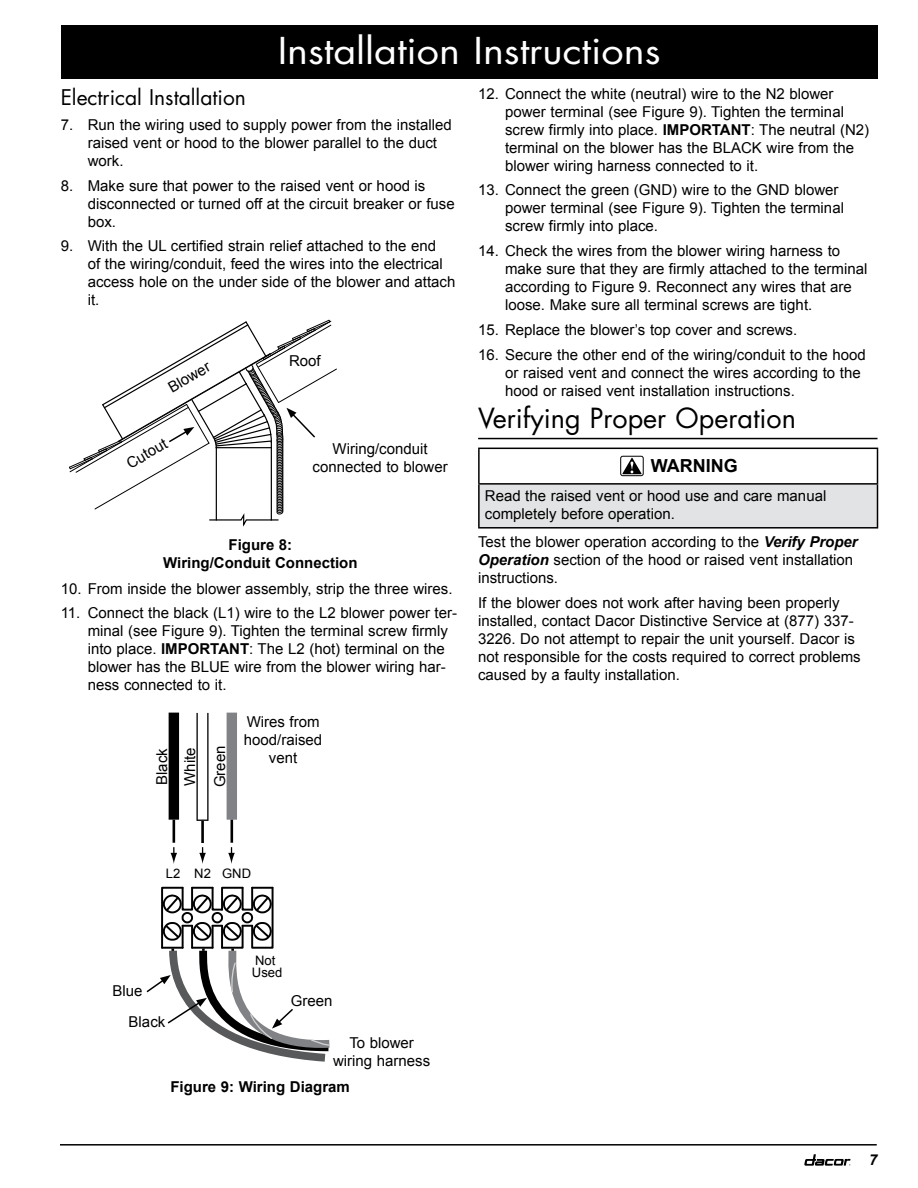
<style>
.page{position:relative;width:918px;height:1188px;background:#fff}
.page>*{position:absolute;margin:0;border:0;box-sizing:border-box;transform-origin:0 0}
.t1{font:36px "Futura Std";color:#fff;scale:1.1 1}
.t2{font:27px "Futura Std";color:#000}
.t3{font:21px "Futura Std";color:#000}
.t4{font:700 18px "Arial";color:#000}
.t5{font:15px/18px "Arial";color:#000}
.t6{font:700 15px/18px "Arial";color:#000;text-align:center}
.t7{font:italic 700 15px "Arial";color:#000}
.t8{font:13.05px/12.1px "Arial";color:#000}
.s1{font-weight:700}
.s2{font-weight:700;font-style:italic}
</style>
<div class="page">
<svg style="left:804px;top:1154px;width:46px;height:12px"></svg>
<hr style="left:60px;top:1144px;width:817px;height:2px;background:#000">
<div style="left:61px;top:25px;width:817px;height:54px;background:#000"></div>
<hr style="left:478px;top:438px;width:400px;height:1px;background:#000">
<div style="left:479px;top:484px;width:399px;height:44px;background:#e2e3e4"></div>
<hr style="left:478px;top:448px;width:400px;height:1px;background:#000">
<hr style="left:478px;top:449px;width:2px;height:34px;background:#000">
<hr style="left:877px;top:449px;width:1px;height:34px;background:#000">
<hr style="left:478px;top:483px;width:400px;height:2px;background:#000">
<hr style="left:478px;top:485px;width:2px;height:42px;background:#000">
<hr style="left:877px;top:485px;width:1px;height:42px;background:#000">
<hr style="left:478px;top:527px;width:400px;height:2px;background:#000">
<div style="left:620px;top:456px;width:24px;height:20px;border:1px solid #000;border-radius:2px"></div>
<svg style="left:622px;top:457px;width:20px;height:17px"></svg>
<svg style="left:69px;top:319px;width:268px;height:208px"></svg>
<div style="left:169px;top:713px;width:10px;height:107px;background:#000"></div>
<hr style="left:173px;top:820px;width:2px;height:23px;background:#000">
<div style="left:227px;top:713px;width:10px;height:107px;background:#808285"></div>
<hr style="left:231px;top:820px;width:2px;height:23px;background:#000">
<hr style="left:201px;top:820px;width:3px;height:23px;background:#000">
<svg style="left:199px;top:847px;width:7px;height:17px"></svg>
<svg style="left:171px;top:847px;width:6px;height:17px"></svg>
<svg style="left:228px;top:847px;width:7px;height:17px"></svg>
<div style="left:196px;top:712px;width:13px;height:109px;border:1px solid #fff"></div>
<hr style="left:207px;top:713px;width:2px;height:108px;background:#000">
<hr style="left:196px;top:713px;width:2px;height:108px;background:#000">
<svg style="left:146px;top:886px;width:184px;height:176px"></svg>
<h1 class="t1" style="left:278px;top:28px;width:349px">Installation Instructions</h1>
<p class="t5" style="left:505px;top:85px;width:366px;text-indent:-27px">12. Connect the white (neutral) wire to the N2 blower power terminal (see Figure 9). Tighten the terminal screw firmly into place. <span class="s1">IMPORTANT</span>: The neutral (N2) terminal on the blower has the BLACK wire from the blower wiring harness connected to it.</p>
<p class="t5" style="left:505px;top:181px;width:340px;text-indent:-27px">13. Connect the green (GND) wire to the GND blower power terminal (see Figure 9). Tighten the terminal screw firmly into place.</p>
<p class="t5" style="left:505px;top:242px;width:364px;text-indent:-27px">14. Check the wires from the blower wiring harness to make sure that they are firmly attached to the terminal according to Figure 9. Reconnect any wires that are loose. Make sure all terminal screws are tight.</p>
<p class="t5" style="left:478px;top:321px;width:321px">15. Replace the blower’s top cover and screws.</p>
<p class="t5" style="left:505px;top:346px;width:362px;text-indent:-27px">16. Secure the other end of the wiring/conduit to the hood or raised vent and connect the wires according to the hood or raised vent installation instructions.</p>
<h2 class="t2" style="left:478px;top:401px;width:319px">Verifying Proper Operation</h2>
<p class="t4" style="left:651px;top:454px;width:14px">warning</p>
<p class="t5" style="left:485px;top:487px;width:343px">Read the raised vent or hood use and care manual completely before operation.</p>
<p class="t5" style="left:478px;top:533px;width:381px">Test the blower operation according to the <span class="s2">Verify Proper<br>Operation</span> section of the hood or raised vent installation instructions.</p>
<p class="t5" style="left:478px;top:594px;width:384px">If the blower does not work after having been properly installed, contact Dacor Distinctive Service at (877) 337- 3226. Do not attempt to repair the unit yourself. Dacor is not responsible for the costs required to correct problems caused by a faulty installation.</p>
<h3 class="t3" style="left:61px;top:84px;width:187px">Electrical Installation</h3>
<p class="t5" style="left:88px;top:116px;width:365px;text-indent:-27px">7. Run the wiring used to supply power from the installed raised vent or hood to the blower parallel to the duct work.</p>
<p class="t5" style="left:88px;top:176px;width:369px;text-indent:-27px">8. Make sure that power to the raised vent or hood is disconnected or turned off at the circuit breaker or fuse box.</p>
<p class="t5" style="left:88px;top:237px;width:369px;text-indent:-27px">9. With the UL certified strain relief attached to the end<br>of the wiring/conduit, feed the wires into the electrical access hole on the under side of the blower and attach it.</p>
<p class="t5" style="left:289px;top:352px;width:33px">Roof</p>
<p class="t5" style="left:165px;top:381px;width:47px;rotate:-30deg">Blower</p>
<p class="t5" style="left:123px;top:457px;width:46px;rotate:-30deg">Cutout</p>
<p class="t5" style="left:313px;top:440px;width:137px;text-align:center">Wiring/conduit connected to blower</p>
<p class="t6" style="left:163px;top:536px;width:196px">Figure 8:<br>Wiring/Conduit Connection</p>
<p class="t5" style="left:61px;top:580px;width:393px">10. From inside the blower assembly, strip the three wires.</p>
<p class="t5" style="left:88px;top:604px;width:371px;text-indent:-27px">11. Connect the black (L1) wire to the L2 blower power ter&shy;minal (see Figure 9). Tighten the terminal screw firmly into place. <span class="s1">IMPORTANT</span>: The L2 (hot) terminal on the blower has the BLUE wire from the blower wiring har&shy;ness connected to it.</p>
<p class="t5" style="left:153px;top:785px;width:38px;rotate:-90deg">Black</p>
<p class="t5" style="left:175px;top:787px;width:43px;line-height:30px;rotate:-90deg">White<br>Green</p>
<p class="t5" style="left:244px;top:713px;width:80px;text-align:center">Wires from hood/raised vent</p>
<p class="t8" style="left:166px;top:867px;width:87px">L2 N2 GND</p>
<p class="t5" style="left:113px;top:982px;width:32px">Blue</p>
<p class="t5" style="left:129px;top:1013px;width:38px">Black</p>
<p class="t8" style="left:252px;top:955px;width:32px">Not<br>Used</p>
<p class="t5" style="left:291px;top:992px;width:43px">Green</p>
<p class="t5" style="left:333px;top:1034px;width:99px;text-align:center">To blower wiring harness</p>
<p class="t6" style="left:170px;top:1078px;width:181px">Figure 9: Wiring Diagram</p>
<p class="t7" style="left:869px;top:1150px;width:10px">7</p>
</div>
